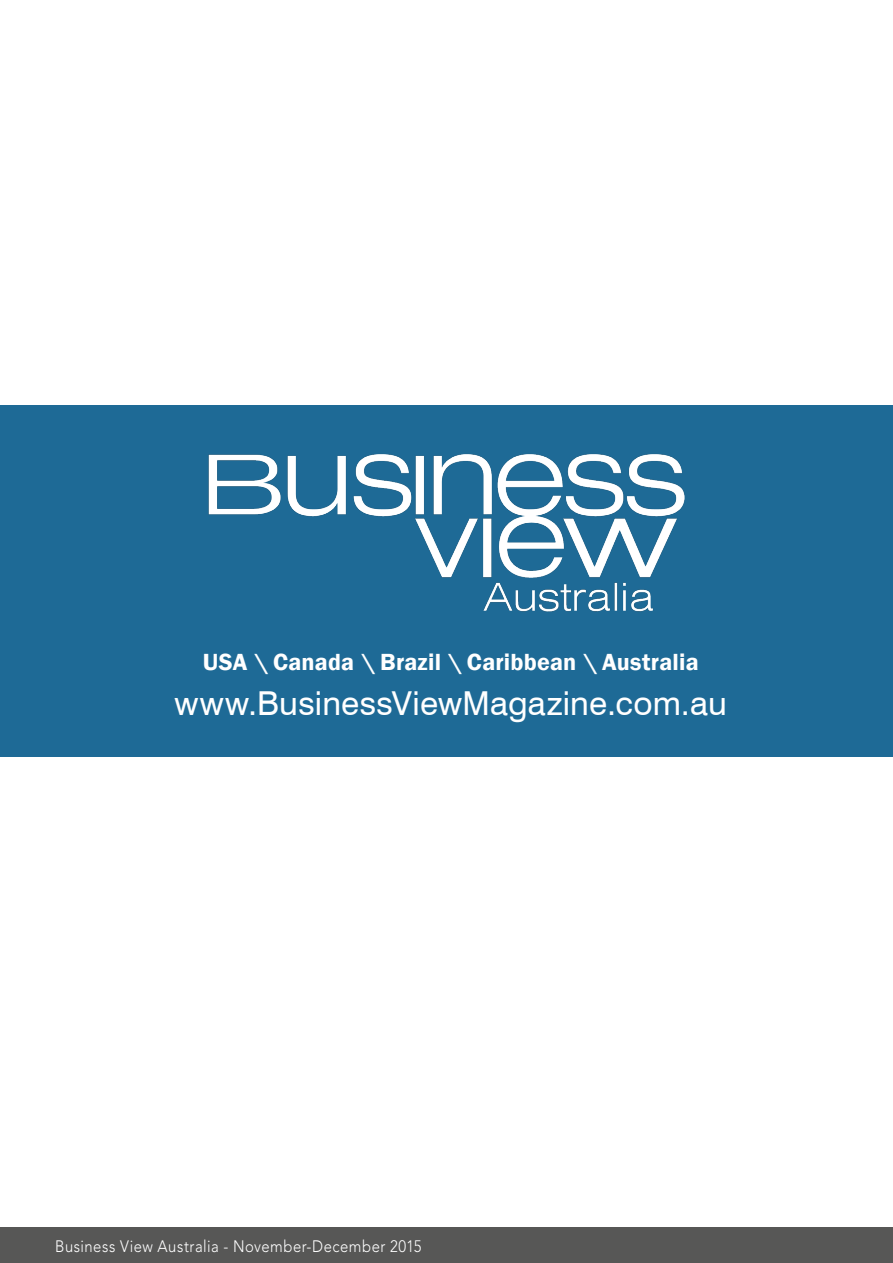
<style>
.page{position:relative;width:893px;height:1263px;background:#fff}
.page>*{position:absolute;margin:0;border:0;box-sizing:border-box;transform-origin:0 0}
.t1{font:33px "Swiss 721 BT";letter-spacing:.005em;color:#fff}
.t2{font:600 24px "Franklin Gothic";letter-spacing:.01em;color:#fff}
.t3{font:300 16.5px "Avenir LT Std";letter-spacing:.035em;color:#fff;scale:.9 1}
</style>
<div class="page">
<div style="left:0;top:1228px;width:893px;height:35px;background:#575756"></div>
<div style="left:0;top:405px;width:893px;height:351px;background:#1e6a96"></div>
<img style="left:208px;top:454px;width:477px;height:158px">
<h2 class="t2" style="left:203px;top:647px;width:497px">USA \ Canada \ Brazil \ Caribbean \ Australia</h2>
<h1 class="t1" style="left:175px;top:683px;width:554px">www.BusinessViewMagazine.com.au</h1>
<p class="t3" style="left:55px;top:1236px;width:408px">Business View Australia - November-December 2015</p>
</div>
